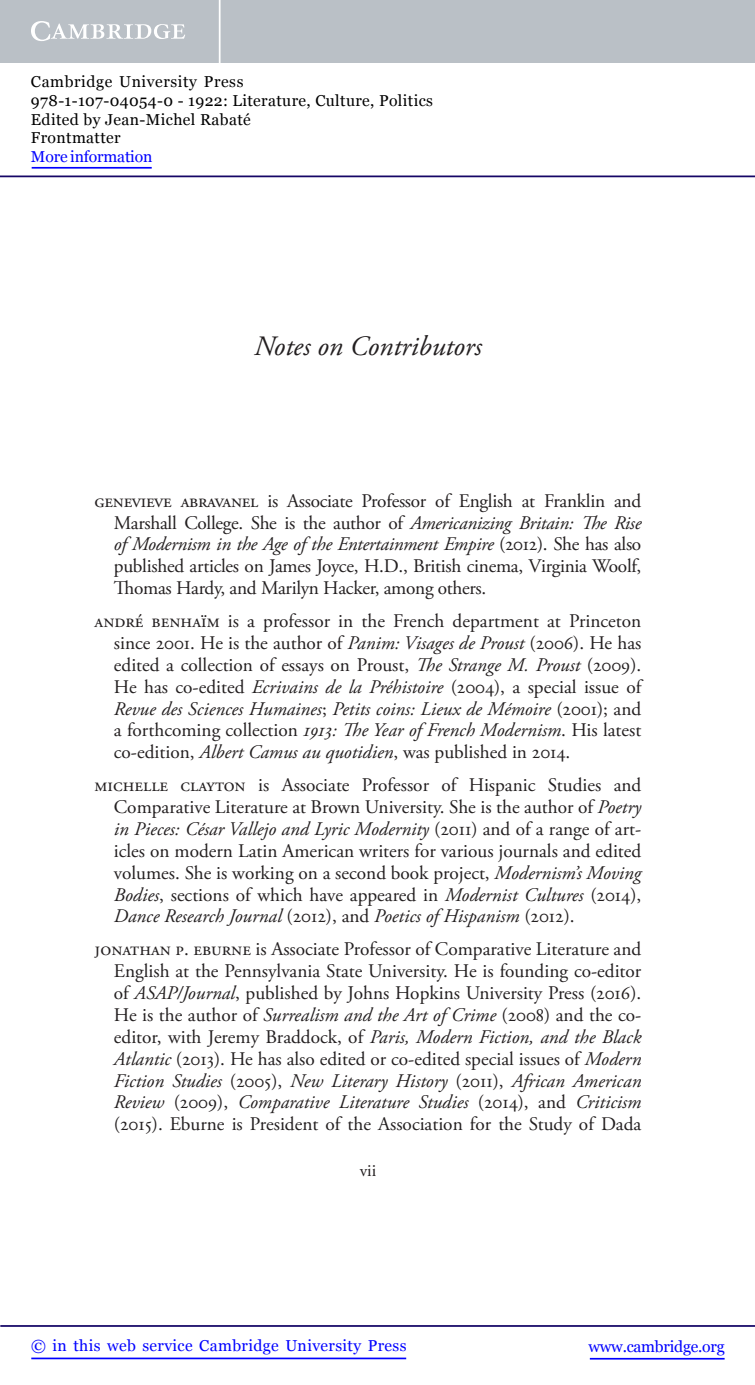
<style>
.page{position:relative;width:755px;height:1385px;background:#fff}
.page>*{position:absolute;margin:0;border:0;box-sizing:border-box;transform-origin:0 0}
.t1{font:italic 28px "Adobe Garamond Pro";color:#231f20}
.t2{font:19.25px/21.9px "Adobe Garamond Pro";color:#231f20;text-align:justify}
.t3{font:17.5px "Adobe Garamond Pro";color:#231f20}
.t4{font:15.75px/18.6px "Georgia";letter-spacing:.025em;color:#000}
.t5{font:15.75px "Georgia";letter-spacing:.025em;color:#00f}
.t6{font:15.75px "Georgia";letter-spacing:-.015em;color:#00f}
.t7{font:15.75px "Georgia";letter-spacing:-.01em;color:#00f}
.s1{font-style:italic}
</style>
<div class="page">
<hr style="left:589px;top:1358px;width:135px;height:1px;background:#00f">
<hr style="left:0;top:1325px;width:754px;height:2px;background:#150666">
<hr style="left:31px;top:1357px;width:375px;height:2px;background:#00f">
<div style="left:0;top:0;width:754px;height:63px;background:#bac0c6"></div>
<svg style="left:31px;top:21px;width:154px;height:20px"></svg>
<hr style="left:219px;top:0;width:1px;height:63px;background:#fff">
<hr style="left:0;top:175px;width:754px;height:2px;background:#150666">
<hr style="left:32px;top:167px;width:120px;height:2px;background:#00f">
<p class="t4" style="left:31px;top:73px;width:403px">Cambridge University Press<br>978-1-107-04054-0 - 1922: Literature, Culture, Politics<br>Edited by Jean-Michel Rabaté<br>Frontmatter</p>
<p class="t7" style="left:31px;top:147px;width:123px">More information</p>
<h1 class="t1" style="left:254px;top:335px;width:229px">Notes on Contributors</h1>
<p class="t2" style="left:114px;top:491px;width:528px;text-indent:-19px">Genevieve Abravanel is Associate Professor of English at Franklin and Marshall College. She is the author of <span class="s1">Americanizing Britain: The Rise of Modernism in the Age of the Entertainment Empire</span> (2012). She has also published articles on James Joyce, H.D., British cinema, Virginia Woolf, Thomas Hardy, and Marilyn Hacker, among others.</p>
<p class="t2" style="left:114px;top:612px;width:530px;text-indent:-19px">André Benhaïm is a professor in the French department at Princeton since 2001. He is the author of <span class="s1">Panim: Visages de Proust</span> (2006). He has edited a collection of essays on Proust, <span class="s1">The Strange M. Proust</span> (2009).<br>He has co-edited <span class="s1">Ecrivains de la Préhistoire</span> (2004), a special issue of <span class="s1">Revue des Sciences Humaines</span> ; <span class="s1">Petits coins: Lieux de Mémoire</span> (2001); and a forthcoming collection <span class="s1">1913: The Year of French Modernism</span> . His latest co-edition, <span class="s1">Albert Camus au quotidien</span> , was published in 2014.</p>
<p class="t2" style="left:114px;top:776px;width:528px;text-indent:-19px">Michelle Clayton is Associate Professor of Hispanic Studies and Comparative Literature at Brown University. She is the author of <span class="s1">Poetry in Pieces: César Vallejo and Lyric Modernity</span> (2011) and of a range of art&shy;icles on modern Latin American writers for various journals and edited volumes. She is working on a second book project, <span class="s1">Modernism’s Moving Bodies</span> , sections of which have appeared in <span class="s1">Modernist Cultures</span> (2014), <span class="s1">Dance Research Journal</span> (2012), and <span class="s1">Poetics of Hispanism</span> (2012).</p>
<p class="t2" style="left:114px;top:940px;width:528px;text-indent:-19px">Jonathan P. Eburne is Associate Professor of Comparative Literature and English at the Pennsylvania State University. He is founding co-editor of <span class="s1">ASAP/Journal</span> , published by Johns Hopkins University Press (2016).<br>He is the author of <span class="s1">Surrealism and the Art of Crime</span> (2008) and the co&shy;editor, with Jeremy Braddock, of <span class="s1">Paris, Modern Fiction, and the Black Atlantic</span> (2013). He has also edited or co-edited special issues of <span class="s1">Modern Fiction Studies</span> (2005), <span class="s1">New Literary History</span> (2011), <span class="s1">African American Review</span> (2009), <span class="s1">Comparative Literature Studies</span> (2014), and <span class="s1">Criticism </span>(2015). Eburne is President of the Association for the Study of Dada</p>
<p class="t3" style="left:359px;top:1163px;width:18px">vii</p>
<p class="t5" style="left:31px;top:1336px;width:376px">© in this web service Cambridge University Press</p>
<p class="t6" style="left:588px;top:1336px;width:137px">www.cambridge.org</p>
</div>
